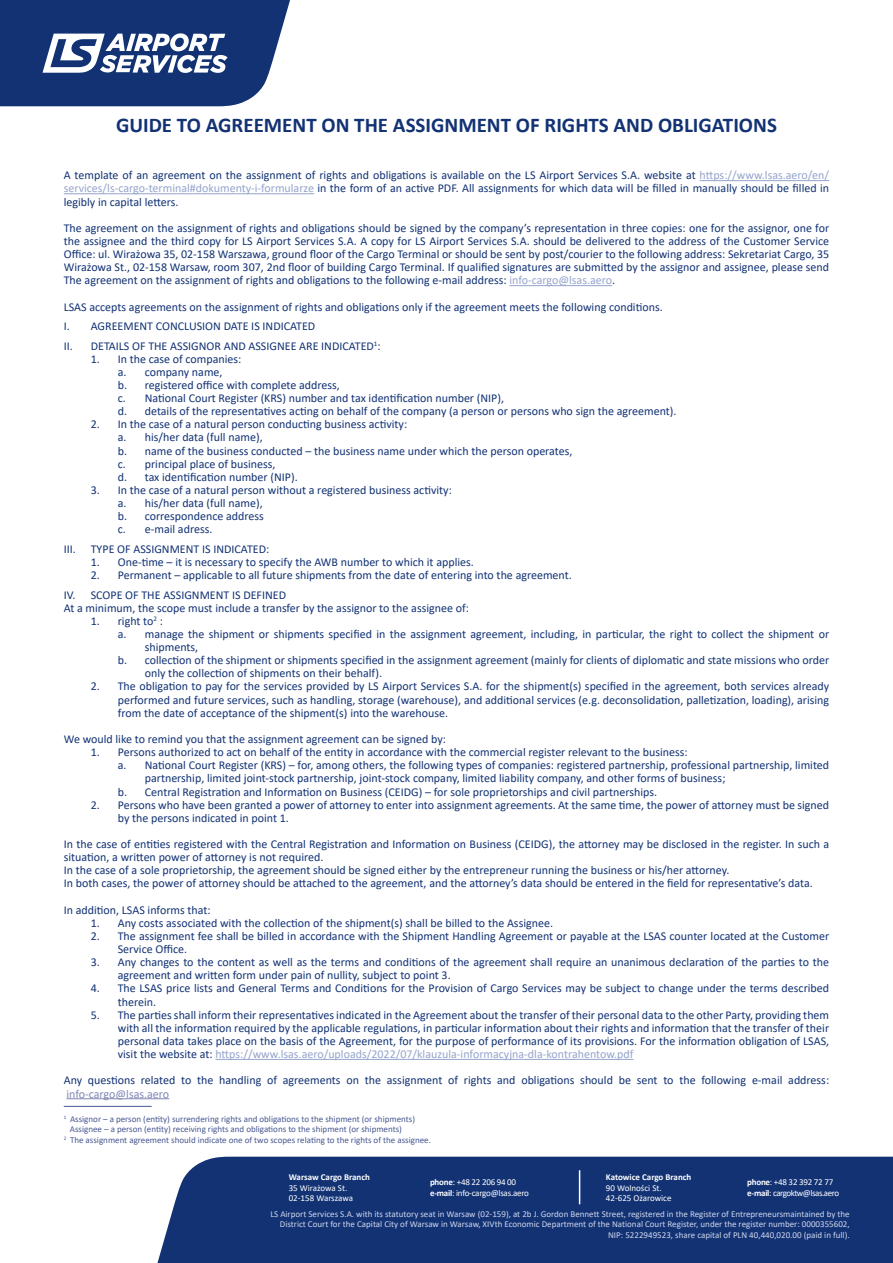
<style>
.page{position:relative;width:893px;height:1263px;background:#fff}
.page>*{position:absolute;margin:0;border:0;box-sizing:border-box;transform-origin:0 0}
.t1{font:700 21px "Calibri";color:#123274}
.t2{font:12px/13.2px "Calibri";color:#123274}
.t3{font:12px "Calibri";color:#8187b5}
.t4{font:9px/10.5px "Calibri";color:#cfd6eb;text-align:right}
.t5{font:9px "Calibri";color:#485792}
.t6{font:9px/10.8px "Calibri";letter-spacing:-.025em;color:#fff}
.t7{font:9px/10.8px "Calibri";letter-spacing:-.05em;color:#fff}
.t8{font:700 9px "Calibri";color:#fff}
.t9{font:9px/10.8px "Calibri";color:#fff}
.t10{font:9px/10.8px "Calibri";letter-spacing:-.005em;color:#fff}
.s1{color:#95a4cd}
.s2{font-weight:700}
</style>
<div class="page">
<svg style="left:0;top:0;width:290px;height:106px"></svg>
<hr style="left:700px;top:180px;width:129px;height:1px;background:#95a4cd">
<hr style="left:64px;top:193px;width:250px;height:1px;background:#95a4cd">
<hr style="left:509px;top:285px;width:103px;height:1px;background:#95a4cd">
<hr style="left:215px;top:1059px;width:418px;height:1px;background:#95a4cd">
<hr style="left:66px;top:1098px;width:103px;height:1px;background:#8187b5">
<hr style="left:64px;top:1106px;width:88px;height:1px;background:#485792">
<div style="left:157px;top:1157px;width:736px;height:106px;background:#123274"></div>
<hr style="left:579px;top:1170px;width:1px;height:34px;background:#fff">
<h1 class="t1" style="left:116px;top:110px;width:662px">GUIDE TO AGREEMENT ON THE ASSIGNMENT OF RIGHTS AND OBLIGATIONS</h1>
<p class="t2" style="left:64px;top:168px;width:767px;text-align:justify">A template of an agreement on the assignment of rights and obligations is available on the LS Airport Services S.A. website at <span class="s1">https://www.lsas.aero/en/ services/ls-cargo-terminal#dokumenty-i-formularze</span> in the form of an active PDF. All assignments for which data will be filled in manually should be filled in legibly in capital letters.</p>
<p class="t2" style="left:64px;top:221px;width:767px;text-align:justify">The agreement on the assignment of rights and obligations should be signed by the company’s representation in three copies: one for the assignor, one for the assignee and the third copy for LS Airport Services S.A. A copy for LS Airport Services S.A. should be delivered to the address of the Customer Service Office: ul. Wirażowa 35, 02-158 Warszawa, ground floor of the Cargo Terminal or should be sent by post/courier to the following address: Sekretariat Cargo, 35<br>Wirażowa St., 02-158 Warsaw, room 307, 2nd floor of building Cargo Terminal. If qualified signatures are submitted by the assignor and assignee, please send The agreement on the assignment of rights and obligations to the following e-mail address: <span class="s1">info-cargo@lsas.aero</span>.</p>
<p class="t2" style="left:64px;top:297px;width:600px;line-height:19.5px">LSAS accepts agreements on the assignment of rights and obligations only if the agreement meets the following conditions.<br>I. AGREEMENT CONCLUSION DATE IS INDICATED<br>II. DETAILS OF THE ASSIGNOR AND ASSIGNEE ARE INDICATED<sup>1</sup>:</p>
<p class="t2" style="left:118px;top:352px;width:560px;text-indent:-27px">1. In the case of companies:<br>a. company name,<br>b. registered office with complete address,<br>c. National Court Register (KRS) number and tax identification number (NIP),<br>d. details of the representatives acting on behalf of the company (a person or persons who sign the agreement).</p>
<p class="t2" style="left:118px;top:417px;width:456px;text-indent:-27px">2. In the case of a natural person conducting business activity:<br>a. his/her data (full name),<br>b. name of the business conducted – the business name under which the person operates, c. principal place of business,<br>d. tax identification number (NIP).</p>
<p class="t2" style="left:118px;top:483px;width:336px;text-indent:-27px">3. In the case of a natural person without a registered business activity: a. his/her data (full name),<br>b. correspondence address<br>c. e-mail adress.</p>
<p class="t2" style="left:64px;top:542px;width:207px">III. TYPE OF ASSIGNMENT IS INDICATED:</p>
<p class="t2" style="left:91px;top:555px;width:385px">1. One-time – it is necessary to specify the AWB number to which it applies.</p>
<p class="t2" style="left:64px;top:565px;width:510px;line-height:19.5px;text-indent:27px">2. Permanent – applicable to all future shipments from the date of entering into the agreement.<br>IV. SCOPE OF THE ASSIGNMENT IS DEFINED</p>
<p class="t2" style="left:64px;top:601px;width:407px">At a minimum, the scope must include a transfer by the assignor to the assignee of:</p>
<p class="t2" style="left:91px;top:614px;width:74px">1. right to<sup>2</sup> :</p>
<p class="t2" style="left:118px;top:627px;width:713px">a. manage the shipment or shipments specified in the assignment agreement, including, in particular, the right to collect the shipment or</p>
<p class="t2" style="left:145px;top:640px;width:55px">shipments,</p>
<p class="t2" style="left:118px;top:653px;width:713px">b. collection of the shipment or shipments specified in the assignment agreement (mainly for clients of diplomatic and state missions who order</p>
<p class="t2" style="left:145px;top:666px;width:239px">only the collection of shipments on their behalf).</p>
<p class="t2" style="left:118px;top:680px;width:713px;text-align:justify;text-indent:-27px">2. The obligation to pay for the services provided by LS Airport Services S.A. for the shipment(s) specified in the agreement, both services already performed and future services, such as handling, storage (warehouse), and additional services (e.g. deconsolidation, palletization, loading), arising from the date of acceptance of the shipment(s) into the warehouse.</p>
<p class="t2" style="left:64px;top:732px;width:384px">We would like to remind you that the assignment agreement can be signed by:</p>
<p class="t2" style="left:91px;top:745px;width:598px">1. Persons authorized to act on behalf of the entity in accordance with the commercial register relevant to the business:</p>
<p class="t2" style="left:118px;top:758px;width:713px">a. National Court Register (KRS) – for, among others, the following types of companies: registered partnership, professional partnership, limited</p>
<p class="t2" style="left:145px;top:771px;width:582px">partnership, limited joint-stock partnership, joint-stock company, limited liability company, and other forms of business;</p>
<p class="t2" style="left:118px;top:785px;width:541px">b. Central Registration and Information on Business (CEIDG) – for sole proprietorships and civil partnerships.</p>
<p class="t2" style="left:118px;top:798px;width:713px;text-indent:-27px">2. Persons who have been granted a power of attorney to enter into assignment agreements. At the same time, the power of attorney must be signed by the persons indicated in point 1.</p>
<p class="t2" style="left:64px;top:837px;width:767px">In the case of entities registered with the Central Registration and Information on Business (CEIDG), the attorney may be disclosed in the register. In such a situation, a written power of attorney is not required.<br>In the case of a sole proprietorship, the agreement should be signed either by the entrepreneur running the business or his/her attorney.<br>In both cases, the power of attorney should be attached to the agreement, and the attorney’s data should be entered in the field for representative’s data.</p>
<p class="t2" style="left:64px;top:903px;width:148px">In addition, LSAS informs that:</p>
<p class="t2" style="left:91px;top:916px;width:464px">1. Any costs associated with the collection of the shipment(s) shall be billed to the Assignee.</p>
<p class="t2" style="left:118px;top:929px;width:713px;text-indent:-27px">2. The assignment fee shall be billed in accordance with the Shipment Handling Agreement or payable at the LSAS counter located at the Customer<br>Service Office.</p>
<p class="t2" style="left:118px;top:955px;width:713px;text-indent:-27px">3. Any changes to the content as well as the terms and conditions of the agreement shall require an unanimous declaration of the parties to the agreement and written form under pain of nullity, subject to point 3.</p>
<p class="t2" style="left:118px;top:981px;width:713px;text-indent:-27px">4. The LSAS price lists and General Terms and Conditions for the Provision of Cargo Services may be subject to change under the terms described therein.</p>
<p class="t2" style="left:118px;top:1008px;width:713px;text-align:justify;text-indent:-27px">5. The parties shall inform their representatives indicated in the Agreement about the transfer of their personal data to the other Party, providing them with all the information required by the applicable regulations, in particular information about their rights and information that the transfer of their personal data takes place on the basis of the Agreement, for the purpose of performance of its provisions. For the information obligation of LSAS, visit the website at: <span class="s1">https://www.lsas.aero/uploads/2022/07/klauzula-informacyjna-dla-kontrahentow.pdf</span></p>
<p class="t2" style="left:64px;top:1073px;width:767px">Any questions related to the handling of agreements on the assignment of rights and obligations should be sent to the following e-mail address:</p>
<p class="t3" style="left:66px;top:1085px;width:104px">info-cargo@lsas.aero</p>
<p class="t5" style="left:64px;top:1112px;width:353px"><sup>1</sup> Assignor – a person (entity) surrendering rights and obligations to the shipment (or shipments)</p>
<p class="t5" style="left:70px;top:1123px;width:334px">Assignee – a person (entity) receiving rights and obligations to the shipment (or shipments)</p>
<p class="t5" style="left:64px;top:1134px;width:369px"><sup>2</sup> The assignment agreement should indicate one of two scopes relating to the rights of the assignee.</p>
<p class="t8" style="left:606px;top:1170px;width:87px">Katowice Cargo Branch</p>
<p class="t9" style="left:606px;top:1182px;width:67px">90 Wolności St.<br>42-625 Ożarowice</p>
<p class="t7" style="left:747px;top:1177px;width:93px"><span class="s2">phone</span>: +48 32 392 72 77 <span class="s2">e-mail</span>: cargoktw@lsas.aero</p>
<p class="t4" style="left:270px;top:1208px;width:581px">LS Airport Services S.A. with its statutory seat in Warsaw (02-159), at 2b J. Gordon Bennett Street, registered in the Register of Entrepreneursmaintained by the<br>District Court for the Capital City of Warsaw in Warsaw, XIVth Economic Department of the National Court Register, under the register number: 0000355602,<br>NIP: 5222949523, share capital of PLN 40,440,020.00 (paid in full).</p>
<p class="t8" style="left:289px;top:1170px;width:83px">Warsaw Cargo Branch</p>
<p class="t10" style="left:289px;top:1182px;width:66px">35 Wirażowa St.<br>02-158 Warszawa</p>
<p class="t6" style="left:430px;top:1177px;width:100px"><span class="s2">phone</span>: +48 22 206 94 00 <span class="s2">e-mail</span>: info-cargo@lsas.aero</p>
</div>
